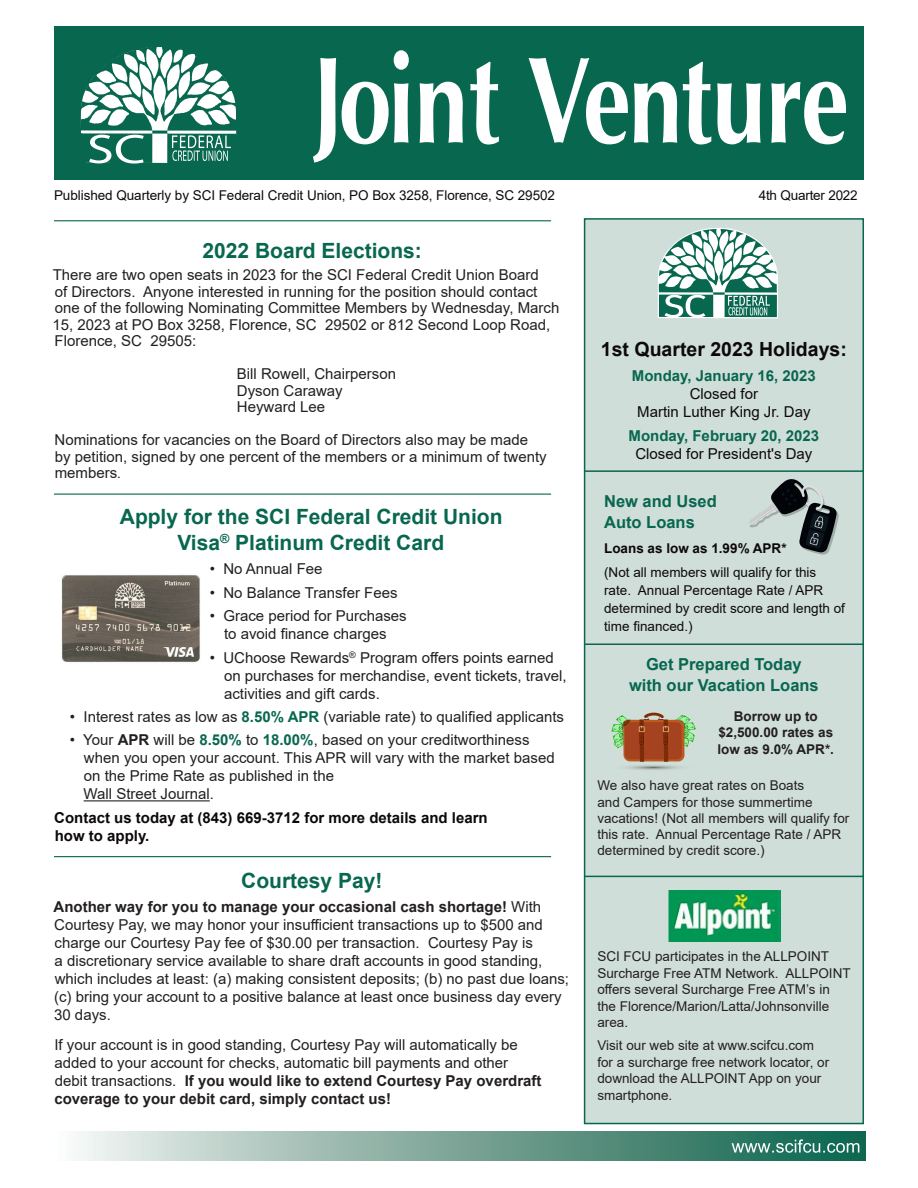
<style>
.page{position:relative;width:918px;height:1188px;background:#fff}
.page>*{position:absolute;margin:0;border:0;box-sizing:border-box;transform-origin:0 0}
.Head{font:700 21px/25.2px "Arial";color:#08674f;text-align:center}
.Body{font:700 19.5px "Arial";color:#0d090a}
.Medium_Head{font:700 16.5px/21px "Arial";color:#08674f;text-align:center}
.Head-2{font:700 16.5px/21px "Arial";color:#08674f}
.Head-3{font:15px/18px "Arial";color:#231f20}
.Body-2{font:15px/16.5px "Arial";color:#231f20}
.Body-3{font:15px/18px "Arial";color:#0d090a;text-align:center}
.Body-4{font:700 15px/18px "Arial";color:#0d090a}
.Body-5{font:700 15px "Arial";color:#08674f}
.Body-6{font:13.5px/16.5px "Arial";color:#231f20}
.Head-4{font:13.5px/18px "Arial";color:#0d090a}
.Body-7{font:700 13.5px/16.6px "Arial";color:#231f20;text-align:center}
.Head-5{font:700 13.5px "Arial";color:#0d090a}
.s1{font-size:13.5px}
.s2{font-weight:700;color:#08674f}
.s3{font-weight:700}
</style>
<div class="page">
<div style="left:52px;top:1131px;width:813px;height:30px;background:linear-gradient(to right,#f5f3f1,#075e46)"></div>
<svg style="left:732px;top:1139px;width:127px;height:14px"></svg>
<div style="left:54px;top:26px;width:810px;height:154px;background:#08674f"></div>
<svg style="left:313px;top:58px;width:23px;height:105px"></svg>
<svg style="left:342px;top:50px;width:157px;height:95px"></svg>
<svg style="left:529px;top:58px;width:148px;height:86px"></svg>
<svg style="left:683px;top:62px;width:78px;height:83px"></svg>
<svg style="left:771px;top:82px;width:75px;height:62px"></svg>
<svg style="left:80px;top:47px;width:157px;height:117px"></svg>
<hr style="left:84px;top:800px;width:126px;height:1px;background:#231f20">
<hr style="left:54px;top:220px;width:497px;height:1px;background:#08674f">
<hr style="left:54px;top:494px;width:497px;height:1px;background:#08674f">
<hr style="left:54px;top:856px;width:497px;height:1px;background:#08674f">
<img style="left:61px;top:574px;width:139px;height:89px">
<div style="left:584px;top:218px;width:280px;height:906px;background:#d0ded9;border:2px solid #08674f"></div>
<svg style="left:658px;top:228px;width:120px;height:90px"></svg>
<hr style="left:584px;top:470px;width:280px;height:2px;background:#08674f">
<hr style="left:584px;top:644px;width:280px;height:1px;background:#08674f">
<hr style="left:584px;top:876px;width:280px;height:1px;background:#08674f">
<img style="left:669px;top:891px;width:112px;height:51px">
<svg style="left:627px;top:765px;width:53px;height:5px"></svg>
<svg style="left:623px;top:720px;width:62px;height:41px"></svg>
<div style="left:625px;top:722px;width:57px;height:37px;background:#a54320;border-radius:5px"></div>
<hr style="left:640px;top:719px;width:4px;height:43px;background:#7e2c07">
<hr style="left:664px;top:720px;width:4px;height:42px;background:#7e2c07">
<svg style="left:611px;top:713px;width:85px;height:36px"></svg>
<svg style="left:749px;top:479px;width:90px;height:76px"></svg>
<p class="Head-4" style="left:54px;top:187px;width:503px">Published Quarterly by SCI Federal Credit Union, PO Box 3258, Florence, SC 29502</p>
<p class="Head-4" style="left:759px;top:187px;width:101px">4th Quarter 2022</p>
<p class="Head" style="left:203px;top:239px;width:221px">2022 Board Elections:</p>
<p class="Body-2" style="left:52px;top:267px;width:508px">There are two open seats in 2023 for the SCI Federal Credit Union Board<br>of Directors. Anyone interested in running for the position should contact one of the following Nominating Committee Members by Wednesday, March 15, 2023 at PO Box 3258, Florence, SC 29502 or 812 Second Loop Road, Florence, SC 29505:</p>
<p class="Body-2" style="left:237px;top:366px;width:161px">Bill Rowell, Chairperson</p>
<p class="Body-2" style="left:237px;top:382px;width:107px">Dyson Caraway</p>
<p class="Body-2" style="left:237px;top:399px;width:90px">Heyward Lee</p>
<p class="Body-2" style="left:55px;top:432px;width:494px">Nominations for vacancies on the Board of Directors also may be made by petition, signed by one percent of the members or a minimum of twenty members<span class="s1">.</span></p>
<p class="Head" style="left:120px;top:505px;width:384px">Apply for the SCI Federal Credit Union<br>Visa<sup>®</sup> Platinum Credit Card</p>
<p class="Head-3" style="left:210px;top:560px;width:114px">• No Annual Fee</p>
<p class="Head-3" style="left:210px;top:583px;width:189px">• No Balance Transfer Fees</p>
<p class="Head-3" style="left:210px;top:607px;width:198px;text-align:center">• Grace period for Purchases to avoid finance charges</p>
<p class="Head-3" style="left:224px;top:648px;width:344px;text-indent:-14px">• UChoose Rewards<sup>®</sup> Program offers points earned on purchases for merchandise, event tickets, travel, activities and gift cards.</p>
<p class="Head-3" style="left:70px;top:708px;width:496px">• Interest rates as low as <span class="s2">8.50% APR</span> (variable rate) to qualified applicants</p>
<p class="Head-3" style="left:84px;top:731px;width:473px;text-indent:-14px">• Your <span class="s3">APR</span> will be <span class="s2">8.50%</span> to <span class="s2">18.00%</span>, based on your creditworthiness when you open your account. This APR will vary with the market based on the Prime Rate as published in the<br>Wall Street Journal.</p>
<p class="Body-4" style="left:54px;top:809px;width:435px">Contact us today at (843) 669-3712 for more details and learn how to apply.</p>
<p class="Head" style="left:241px;top:868px;width:143px">Courtesy Pay!</p>
<p class="Head-3" style="left:54px;top:897px;width:517px"><span class="s3">Another way for you to manage your occasional cash shortage!</span> With Courtesy Pay, we may honor your insufficient transactions up to $500 and charge our Courtesy Pay fee of $30.00 per transaction. Courtesy Pay is<br>a discretionary service available to share draft accounts in good standing, which includes at least: (a) making consistent deposits; (b) no past due loans; (c) bring your account to a positive balance at least once business day every 30 days.</p>
<p class="Body-2" style="left:54px;top:1035px;width:489px;line-height:18px">If your account is in good standing, Courtesy Pay will automatically be added to your account for checks, automatic bill payments and other debit transactions. <span class="s3">If you would like to extend Courtesy Pay overdraft coverage to your debit card, simply contact us!</span></p>
<p class="Body" style="left:601px;top:335px;width:248px">1st Quarter 2023 Holidays:</p>
<p class="Body-3" style="left:632px;top:366px;width:185px"><span class="s2">Monday, January 16, 2023<br></span>Closed for<br>Martin Luther King Jr. Day</p>
<p class="Body-5" style="left:629px;top:426px;width:192px">Monday, February 20, 2023</p>
<p class="Body-3" style="left:635px;top:445px;width:179px">Closed for President's Day</p>
<p class="Head-2" style="left:604px;top:491px;width:114px">New and Used<br>Auto Loans</p>
<p class="Head-5" style="left:604px;top:539px;width:184px">Loans as low as 1.99% APR*</p>
<p class="Head-4" style="left:604px;top:563px;width:242px">(Not all members will qualify for this rate. Annual Percentage Rate / APR determined by credit score and length of time financed.)</p>
<p class="Medium_Head" style="left:629px;top:654px;width:191px">Get Prepared Today with our Vacation Loans</p>
<p class="Body-7" style="left:718px;top:708px;width:118px">Borrow up to $2,500.00 rates as low as 9.0% APR*.</p>
<p class="Body-6" style="left:597px;top:778px;width:254px">We also have great rates on Boats<br>and Campers for those summertime vacations! (Not all members will qualify for this rate. Annual Percentage Rate / APR determined by credit score.)</p>
<p class="Body-6" style="left:597px;top:948px;width:255px">SCI FCU participates in the ALLPOINT<br>Surcharge Free ATM Network. ALLPOINT offers several Surcharge Free ATM’s in the Florence/Marion/Latta/Johnsonville area.</p>
<p class="Body-6" style="left:597px;top:1037px;width:233px">Visit our web site at www.scifcu.com for a surcharge free network locator, or download the ALLPOINT App on your smartphone.</p>
</div>
